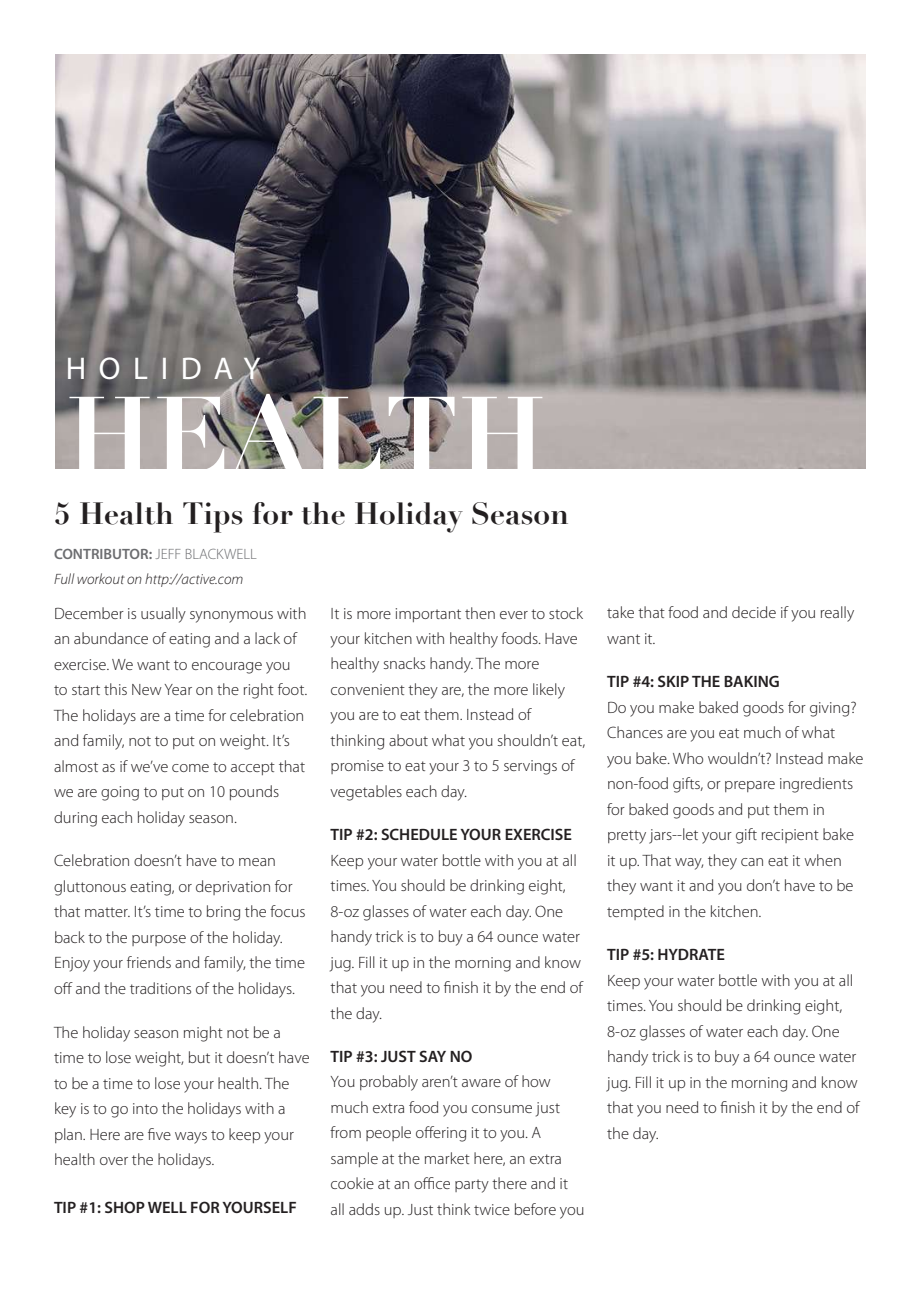
<style>
.page{position:relative;width:918px;height:1296px;background:#fff}
.page>*{position:absolute;margin:0;border:0;box-sizing:border-box;transform-origin:0 0}
.t1{font:700 105px "Didot";color:#fff}
.t2{font:31.5px "Myriad Pro";letter-spacing:.4em;color:#fff}
.t3{font:700 30px "Didot";color:#231f20}
.t4{font:300 16.5px/25.5px "Myriad Pro";color:#231f20}
.t5{font:600 16.5px "Myriad Pro";color:#231f20}
.t6{font:italic 300 15px/25.2px "Myriad Pro";color:#231f20}
.s1{font-weight:600;font-style:normal;color:#6c6d70}
.s2{font-style:normal;color:#6c6d70}
</style>
<div class="page">
<img style="left:55px;top:54px;width:811px;height:415px">
<h2 class="t2" style="left:66px;top:349px;width:196px">HOLIDAY</h2>
<h1 class="t1" style="left:66px;top:369px;width:482px">HEALTH</h1>
<h3 class="t3" style="left:54px;top:495px;width:517px">5 Health Tips for the Holiday Season</h3>
<p class="t6" style="left:54px;top:542px;width:204px"><span class="s1">CONTRIBUTOR:</span> <span class="s2">JEFF BLACKWELL<br></span>Full workout on http://active.com</p>
<p class="t4" style="left:54px;top:600px;width:255px">December is usually synonymous with an abundance of eating and a lack of exercise. We want to encourage you to start this New Year on the right foot.<br>The holidays are a time for celebration and family, not to put on weight. It’s almost as if we’ve come to accept that we are going to put on 10 pounds during each holiday season.</p>
<p class="t4" style="left:54px;top:848px;width:253px">Celebration doesn’t have to mean gluttonous eating, or deprivation for that matter. It’s time to bring the focus back to the purpose of the holiday.<br>Enjoy your friends and family, the time off and the traditions of the holidays.</p>
<p class="t4" style="left:54px;top:1019px;width:257px">The holiday season might not be a time to lose weight, but it doesn’t have to be a time to lose your health. The key is to go into the holidays with a plan. Here are five ways to keep your health over the holidays.</p>
<p class="t5" style="left:54px;top:1197px;width:244px">TIP #1: SHOP WELL FOR YOURSELF</p>
<p class="t4" style="left:331px;top:600px;width:256px">It is more important then ever to stock your kitchen with healthy foods. Have healthy snacks handy. The more convenient they are, the more likely you are to eat them. Instead of thinking about what you shouldn’t eat, promise to eat your 3 to 5 servings of vegetables each day.</p>
<p class="t5" style="left:331px;top:824px;width:243px">TIP #2: SCHEDULE YOUR EXERCISE</p>
<p class="t4" style="left:331px;top:848px;width:254px">Keep your water bottle with you at all times. You should be drinking eight,<br>8-oz glasses of water each day. One handy trick is to buy a 64 ounce water jug. Fill it up in the morning and know that you need to finish it by the end of the day.</p>
<p class="t5" style="left:331px;top:1046px;width:143px">TIP #3: JUST SAY NO</p>
<p class="t4" style="left:331px;top:1069px;width:256px">You probably aren’t aware of how much extra food you consume just from people offering it to you. A sample at the market here, an extra cookie at an office party there and it all adds up. Just think twice before you</p>
<p class="t4" style="left:607px;top:600px;width:249px">take that food and decide if you really want it.</p>
<p class="t5" style="left:607px;top:671px;width:174px">TIP #4: SKIP THE BAKING</p>
<p class="t4" style="left:607px;top:694px;width:258px">Do you make baked goods for giving?<br>Chances are you eat much of what you bake. Who wouldn’t? Instead make non-food gifts, or prepare ingredients for baked goods and put them in pretty jars--let your gift recipient bake it up. That way, they can eat it when they want it and you don’t have to be tempted in the kitchen.</p>
<p class="t5" style="left:607px;top:944px;width:119px">TIP #5: HYDRATE</p>
<p class="t4" style="left:607px;top:967px;width:254px">Keep your water bottle with you at all times. You should be drinking eight,<br>8-oz glasses of water each day. One handy trick is to buy a 64 ounce water jug. Fill it up in the morning and know that you need to finish it by the end of the day.</p>
</div>
